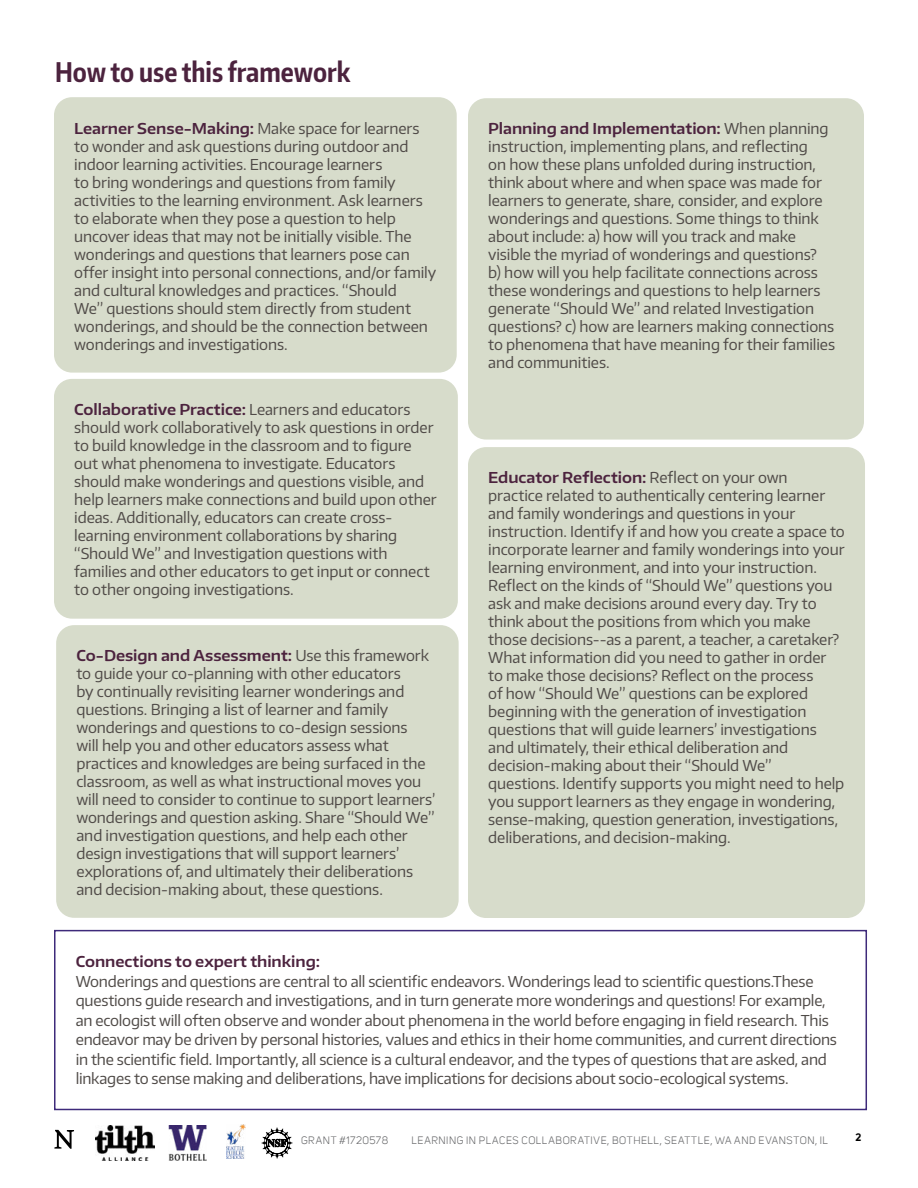
<style>
.page{position:relative;width:918px;height:1188px;background:#fff}
.page>*{position:absolute;margin:0;border:0;box-sizing:border-box;transform-origin:0 0}
.Section_header{font:700 27px "Encode Sans Compressed";color:#4c233e}
.rounded_block_paragr{font:15px/18px "Encode Sans Normal";letter-spacing:-.005em;color:#504b48}
.t1{font:10.5px "Uni Sans";letter-spacing:.055em;color:#636466}
.t2{font:700 10.5px "Uni Sans";color:#000}
.s1{font-family:"Encode Sans Wide";font-weight:600;color:#4c233e}
</style>
<div class="page">
<img style="left:226px;top:1125px;width:19px;height:34px">
<img style="left:169px;top:1126px;width:37px;height:34px">
<img style="left:95px;top:1126px;width:60px;height:34px">
<svg style="left:54px;top:1130px;width:20px;height:19px"></svg>
<svg style="left:262px;top:1128px;width:30px;height:30px"></svg>
<div style="left:54px;top:97px;width:403px;height:276px;background:#d7dccb;border-radius:18px"></div>
<div style="left:54px;top:379px;width:404px;height:240px;background:#d7dccb;border-radius:18px"></div>
<div style="left:468px;top:98px;width:396px;height:342px;background:#d7dccb;border-radius:18px"></div>
<div style="left:468px;top:447px;width:397px;height:471px;background:#d7dccb;border-radius:18px"></div>
<div style="left:56px;top:625px;width:403px;height:293px;background:#d7dccb;border-radius:18px"></div>
<div style="left:54px;top:930px;width:813px;height:180px;border:2px solid #3e2a7a"></div>
<p class="Section_header" style="left:55px;top:54px;width:297px">How to use this framework</p>
<p class="rounded_block_paragr" style="left:74px;top:119px;width:364px"><span class="s1">Learner Sense-Making:</span> Make space for learners to wonder and ask questions during outdoor and indoor learning activities. Encourage learners<br>to bring wonderings and questions from family activities to the learning environment. Ask learners to elaborate when they pose a question to help uncover ideas that may not be initially visible. The wonderings and questions that learners pose can offer insight into personal connections, and/or family and cultural knowledges and practices. “Should<br>We” questions should stem directly from student wonderings, and should be the connection between wonderings and investigations.</p>
<p class="rounded_block_paragr" style="left:74px;top:400px;width:364px"><span class="s1">Collaborative Practice:</span> Learners and educators should work collaboratively to ask questions in order to build knowledge in the classroom and to figure out what phenomena to investigate. Educators should make wonderings and questions visible, and help learners make connections and build upon other ideas. Additionally, educators can create cross&shy;learning environment collaborations by sharing “Should We” and Investigation questions with families and other educators to get input or connect to other ongoing investigations.</p>
<p class="rounded_block_paragr" style="left:76px;top:646px;width:360px"><span class="s1">Co-Design and Assessment:</span> Use this framework to guide your co-planning with other educators<br>by continually revisiting learner wonderings and questions. Bringing a list of learner and family wonderings and questions to co-design sessions<br>will help you and other educators assess what practices and knowledges are being surfaced in the classroom, as well as what instructional moves you will need to consider to continue to support learners’ wonderings and question asking. Share “Should We” and investigation questions, and help each other design investigations that will support learners’ explorations of, and ultimately their deliberations and decision-making about, these questions.</p>
<p class="rounded_block_paragr" style="left:488px;top:119px;width:348px"><span class="s1">Planning and Implementation:</span> When planning instruction, implementing plans, and reflecting<br>on how these plans unfolded during instruction, think about where and when space was made for learners to generate, share, consider, and explore wonderings and questions. Some things to think about include: a) how will you track and make visible the myriad of wonderings and questions?<br>b) how will you help facilitate connections across these wonderings and questions to help learners generate “Should We” and related Investigation questions? c) how are learners making connections to phenomena that have meaning for their families and communities.</p>
<p class="rounded_block_paragr" style="left:488px;top:468px;width:358px"><span class="s1">Educator Reflection:</span> Reflect on your own practice related to authentically centering learner and family wonderings and questions in your instruction. Identify if and how you create a space to incorporate learner and family wonderings into your learning environment, and into your instruction.<br>Reflect on the kinds of “Should We” questions you ask and make decisions around every day. Try to think about the positions from which you make those decisions--as a parent, a teacher, a caretaker?<br>What information did you need to gather in order to make those decisions? Reflect on the process<br>of how “Should We” questions can be explored beginning with the generation of investigation questions that will guide learners’ investigations and ultimately, their ethical deliberation and decision-making about their “Should We” questions. Identify supports you might need to help you support learners as they engage in wondering, sense-making, question generation, investigations, deliberations, and decision-making.</p>
<p class="rounded_block_paragr" style="left:76px;top:951px;width:763px;line-height:19.5px"><span class="s1">Connections to expert thinking:<br></span>Wonderings and questions are central to all scientific endeavors. Wonderings lead to scientific questions.These questions guide research and investigations, and in turn generate more wonderings and questions! For example, an ecologist will often observe and wonder about phenomena in the world before engaging in field research. This endeavor may be driven by personal histories, values and ethics in their home communities, and current directions in the scientific field. Importantly, all science is a cultural endeavor, and the types of questions that are asked, and linkages to sense making and deliberations, have implications for decisions about socio-ecological systems.</p>
<p class="t1" style="left:301px;top:1135px;width:89px">GRANT #1720578</p>
<p class="t1" style="left:412px;top:1135px;width:418px">LEARNING IN PLACES COLLABORATIVE, BOTHELL, SEATTLE, WA AND EVANSTON, IL</p>
<p class="t2" style="left:856px;top:1131px;width:7px">2</p>
</div>
